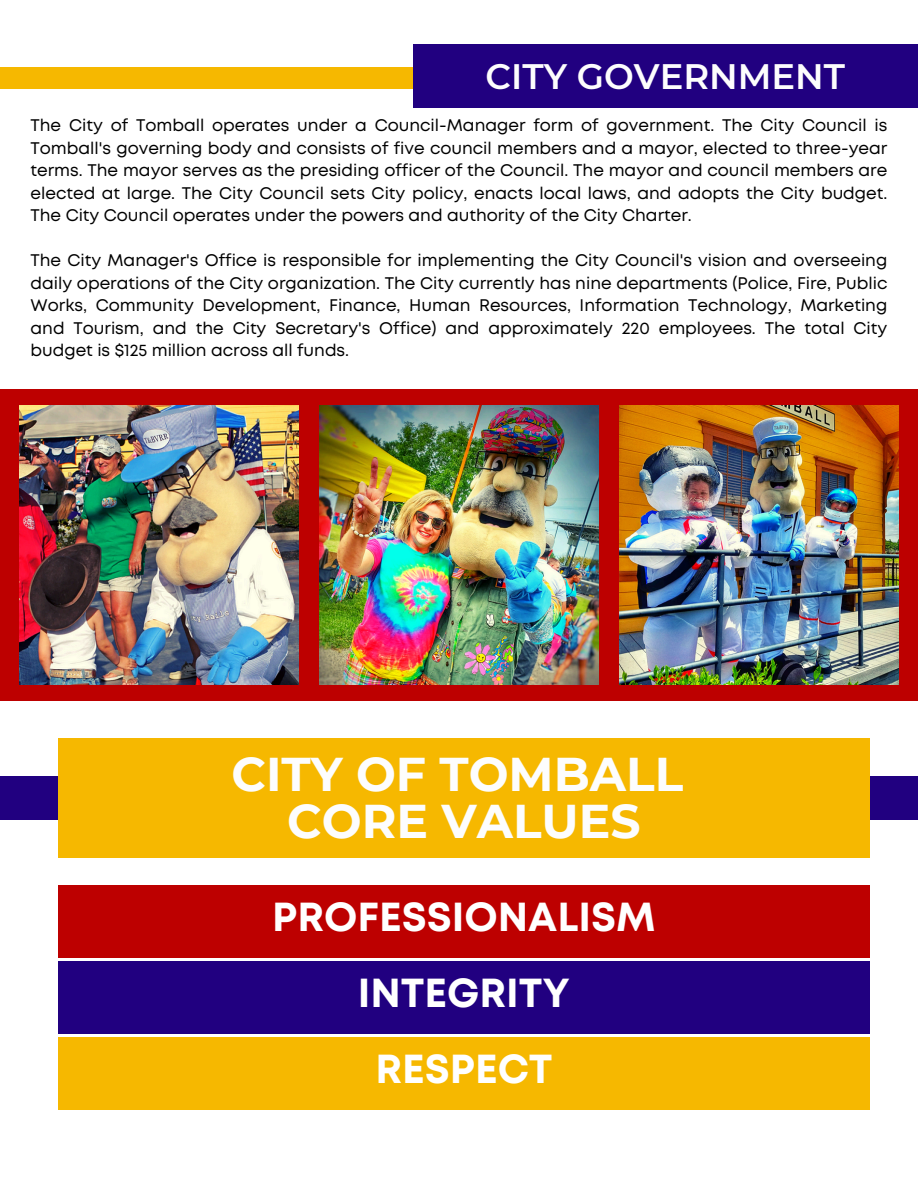
<style>
.page{position:relative;width:918px;height:1188px;background:#fff}
.page>*{position:absolute;margin:0;border:0;box-sizing:border-box;transform-origin:0 0}
.t1{font:700 47.25px/47.2px "Montserrat";color:#fdfdfd;text-align:center}
.t2{font:700 40.5px "Mont";color:#fff}
.t3{font:600 35.4px "Montserrat";color:#fdfdfd}
.t4{font:16.8px/22.5px "Mont";color:#000;text-align:justify}
</style>
<div class="page">
<div style="left:0;top:67px;width:918px;height:22px;background:#f6b800"></div>
<div style="left:413px;top:44px;width:505px;height:63px;background:#210080"></div>
<div style="left:0;top:390px;width:917px;height:311px;background:#bd0000"></div>
<img style="left:20px;top:406px;width:278px;height:279px">
<img style="left:320px;top:406px;width:278px;height:279px">
<img style="left:620px;top:406px;width:278px;height:279px">
<div style="left:0;top:776px;width:918px;height:44px;background:#210080"></div>
<div style="left:58px;top:738px;width:811px;height:120px;background:#f6b800"></div>
<div style="left:58px;top:885px;width:812px;height:72px;background:#bd0000"></div>
<div style="left:58px;top:961px;width:812px;height:73px;background:#210080"></div>
<div style="left:58px;top:1037px;width:812px;height:73px;background:#f6b800"></div>
<h1 class="t3" style="left:486px;top:55px;width:361px">CITY GOVERNMENT</h1>
<h2 class="t4" style="left:31px;top:115px;width:858px">The City of Tomball operates under a Council-Manager form of government. The City Council is Tomball's governing body and consists of five council members and a mayor, elected to three-year terms. The mayor serves as the presiding officer of the Council. The mayor and council members are elected at large. The City Council sets City policy, enacts local laws, and adopts the City budget.<br>The City Council operates under the powers and authority of the City Charter.</h2>
<h2 class="t4" style="left:31px;top:250px;width:858px">The City Manager's Office is responsible for implementing the City Council's vision and overseeing daily operations of the City organization. The City currently has nine departments (Police, Fire, Public Works, Community Development, Finance, Human Resources, Information Technology, Marketing and Tourism, and the City Secretary's Office) and approximately 220 employees. The total City budget is $125 million across all funds.</h2>
<h2 class="t1" style="left:231px;top:750px;width:453px">CITY OF TOMBALL<br>CORE VALUES</h2>
<p class="t2" style="left:272px;top:901px;width:385px">PROFESSIONALISM</p>
<p class="t2" style="left:358px;top:978px;width:214px">INTEGRITY</p>
<p class="t2" style="left:375px;top:1054px;width:179px">RESPECT</p>
</div>
